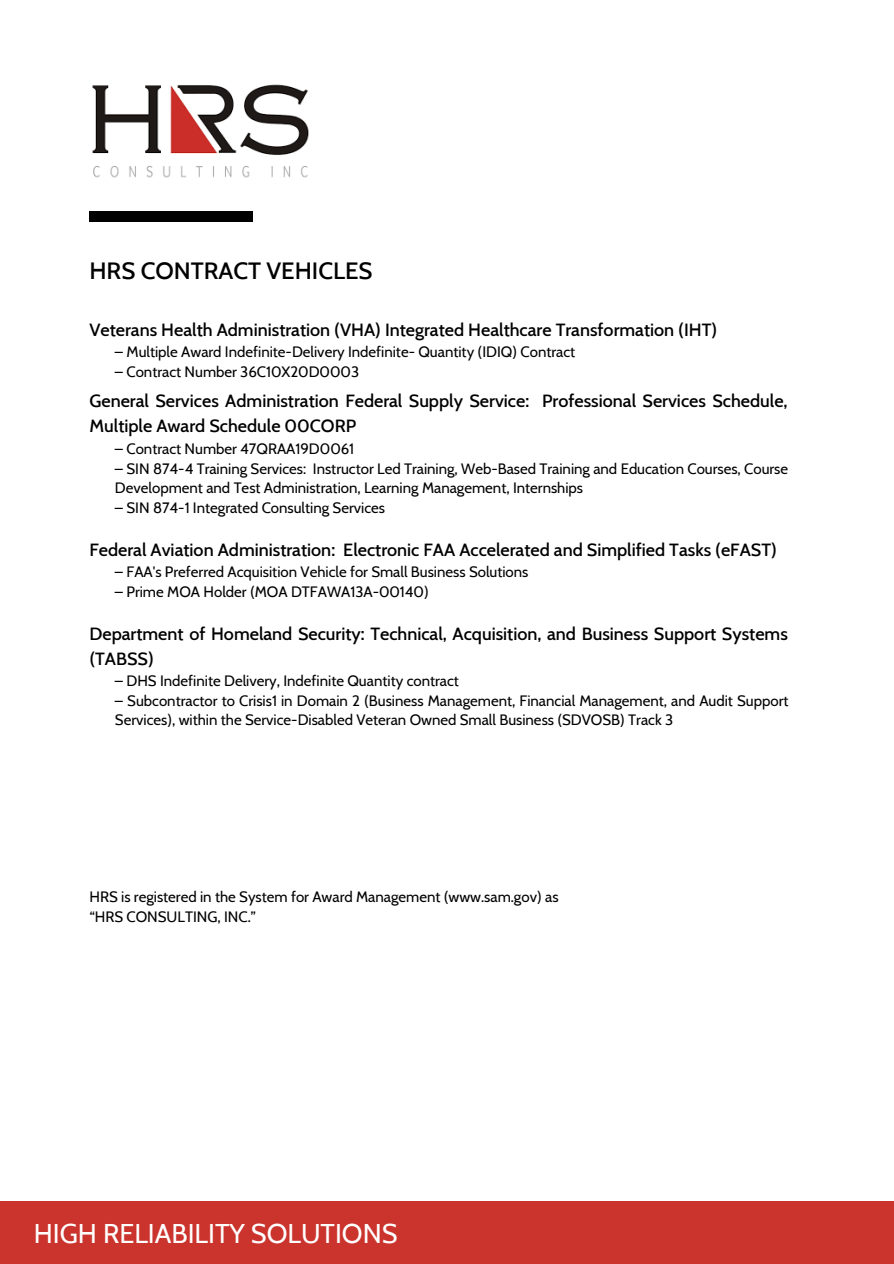
<style>
.page{position:relative;width:894px;height:1264px;background:#fff}
.page>*{position:absolute;margin:0;border:0;box-sizing:border-box;transform-origin:0 0}
.t1{font:27px "Cabin";color:#fff}
.t2{font:500 24px "Cabin";color:#000}
.t3{font:500 18px/25px "Cabin";color:#000}
.t4{font:15px/19.6px "Cabin";color:#000}
</style>
<div class="page">
<div style="left:89px;top:211px;width:164px;height:11px;background:#000"></div>
<div style="left:0;top:1201px;width:893px;height:62px;background:#cb332d"></div>
<img style="left:92px;top:84px;width:217px;height:94px">
<h2 class="t2" style="left:89px;top:255px;width:284px">HRS CONTRACT VEHICLES</h2>
<p class="t3" style="left:89px;top:317px;width:629px">Veterans Health Administration (VHA) Integrated Healthcare Transformation (IHT)</p>
<p class="t4" style="left:115px;top:342px;width:461px">– Multiple Award Indefinite-Delivery Indefinite- Quantity (IDIQ) Contract</p>
<p class="t4" style="left:115px;top:362px;width:245px">– Contract Number 36C10X20D0003</p>
<p class="t3" style="left:89px;top:388px;width:699px">General Services Administration Federal Supply Service: Professional Services Schedule,<br>Multiple Award Schedule 00CORP</p>
<p class="t4" style="left:115px;top:438px;width:241px">– Contract Number 47QRAA19D0061</p>
<p class="t4" style="left:115px;top:458px;width:674px">– SIN 874-4 Training Services: Instructor Led Training, Web-Based Training and Education Courses, Course<br>Development and Test Administration, Learning Management, Internships</p>
<p class="t4" style="left:115px;top:497px;width:271px">– SIN 874-1 Integrated Consulting Services</p>
<p class="t3" style="left:89px;top:536px;width:688px">Federal Aviation Administration: Electronic FAA Accelerated and Simplified Tasks (eFAST)</p>
<p class="t4" style="left:115px;top:562px;width:415px">– FAA's Preferred Acquisition Vehicle for Small Business Solutions</p>
<p class="t4" style="left:115px;top:581px;width:315px">– Prime MOA Holder (MOA DTFAWA13A-00140)</p>
<p class="t3" style="left:89px;top:620px;width:699px">Department of Homeland Security: Technical, Acquisition, and Business Support Systems (TABSS)</p>
<p class="t4" style="left:115px;top:671px;width:345px">– DHS Indefinite Delivery, Indefinite Quantity contract</p>
<p class="t4" style="left:115px;top:690px;width:675px">– Subcontractor to Crisis1 in Domain 2 (Business Management, Financial Management, and Audit Support<br>Services), within the Service-Disabled Veteran Owned Small Business (SDVOSB) Track 3</p>
<p class="t4" style="left:89px;top:887px;width:470px">HRS is registered in the System for Award Management (www.sam.gov) as “HRS CONSULTING, INC.”</p>
<h1 class="t1" style="left:34px;top:1216px;width:365px">HIGH RELIABILITY SOLUTIONS</h1>
</div>
